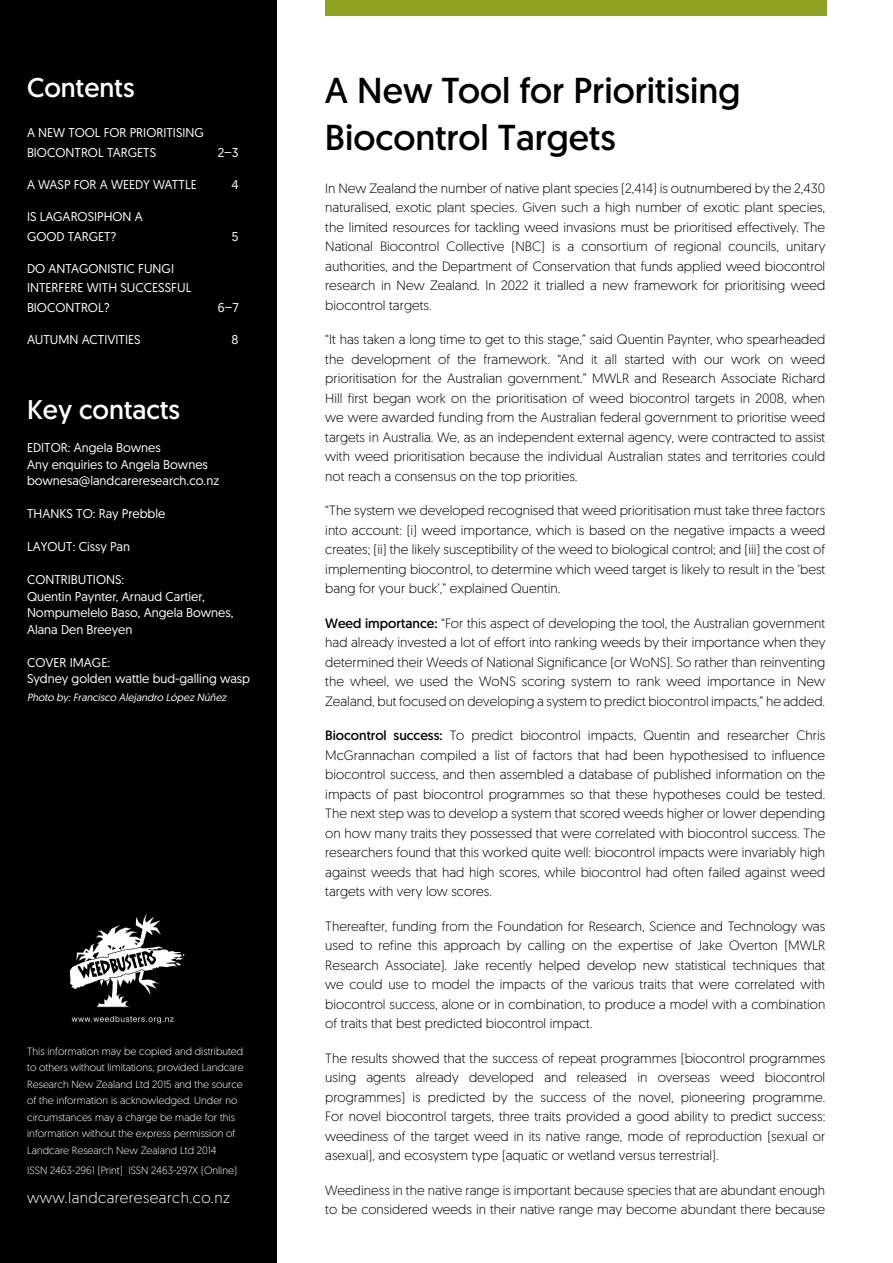
<style>
.page{position:relative;width:893px;height:1263px;background:#fff}
.page>*{position:absolute;margin:0;border:0;box-sizing:border-box;transform-origin:0 0}
.t1{font:36px/46.5px "Geomanist";color:#000}
.t2{font:27px "Geomanist";color:#fff}
.t3{font:300 15.3px "Geomanist";letter-spacing:.03em;color:#fff}
.t4{font:300 13.5px/19.5px "Geomanist";color:#000;text-align:justify}
.t5{font:12.75px/16.5px "Geomanist";color:#fff}
.t6{font:300 10.5px/16.5px "Geomanist";color:#fff}
.t7{font:italic 10.5px "Geomanist";color:#fff}
.s1{font-weight:400}
</style>
<div class="page">
<div style="left:0;top:0;width:276px;height:1263px;background:#000"></div>
<svg style="left:136px;top:913px;width:11px;height:26px"></svg>
<div style="left:325px;top:0;width:502px;height:16px;background:#8ea121"></div>
<h2 class="t2" style="left:27px;top:70px;width:109px">Contents</h2>
<p class="t5" style="left:27px;top:122px;width:178px;line-height:19.5px">A NEW TOOL FOR PRIORITISING<br>BIOCONTROL TARGETS</p>
<p class="t5" style="left:218px;top:143px;width:22px">2–3</p>
<p class="t5" style="left:27px;top:176px;width:171px">A WASP FOR A WEEDY WATTLE</p>
<p class="t5" style="left:231px;top:176px;width:9px">4</p>
<p class="t5" style="left:27px;top:206px;width:117px;line-height:19.5px">IS LAGAROSIPHON A<br>GOOD TARGET?</p>
<p class="t5" style="left:232px;top:227px;width:8px">5</p>
<p class="t5" style="left:27px;top:258px;width:166px;line-height:19.5px">DO ANTAGONISTIC FUNGI<br>INTERFERE WITH SUCCESSFUL<br>BIOCONTROL?</p>
<p class="t5" style="left:218px;top:299px;width:22px">6–7</p>
<p class="t5" style="left:27px;top:331px;width:115px">AUTUMN ACTIVITIES</p>
<p class="t5" style="left:231px;top:331px;width:8px">8</p>
<h2 class="t2" style="left:27px;top:392px;width:154px">Key contacts</h2>
<p class="t5" style="left:27px;top:439px;width:194px">EDITOR: Angela Bownes<br>Any enquiries to Angela Bownes bownesa@landcareresearch.co.nz</p>
<p class="t5" style="left:27px;top:505px;width:140px">THANKS TO: Ray Prebble</p>
<p class="t5" style="left:27px;top:538px;width:105px">LAYOUT: Cissy Pan</p>
<p class="t5" style="left:27px;top:571px;width:208px">CONTRIBUTIONS:<br>Quentin Paynter, Arnaud Cartier,<br>Nompumelelo Baso, Angela Bownes,<br>Alana Den Breeyen</p>
<p class="t5" style="left:27px;top:653px;width:225px">COVER IMAGE:<br>Sydney golden wattle bud-galling wasp</p>
<p class="t7" style="left:27px;top:690px;width:203px">Photo by:Francisco Alejandro López Núñez</p>
<p class="t6" style="left:27px;top:1042px;width:218px">This information may be copied and distributed to others without limitations, provided Landcare Research New Zealand Ltd 2015 and the source of the information is acknowledged. Under no circumstances may a charge be made for this information without the express permission of Landcare Research New Zealand Ltd 2014</p>
<p class="t6" style="left:27px;top:1162px;width:211px">ISSN 2463-2961 (Print) ISSN 2463-297X (Online)</p>
<p class="t3" style="left:27px;top:1188px;width:205px">www.landcareresearch.co.nz</p>
<h1 class="t1" style="left:325px;top:67px;width:417px">A New Tool for Prioritising<br>Biocontrol Targets</h1>
<p class="t4" style="left:325px;top:178px;width:501px">In New Zealand the number of native plant species (2,414) is outnumbered by the 2,430 naturalised, exotic plant species. Given such a high number of exotic plant species, the limited resources for tackling weed invasions must be prioritised effectively. The National Biocontrol Collective (NBC) is a consortium of regional councils, unitary authorities, and the Department of Conservation that funds applied weed biocontrol research in New Zealand. In 2022 it trialled a new framework for prioritising weed biocontrol targets.</p>
<p class="t4" style="left:325px;top:329px;width:501px">“It has taken a long time to get to this stage,” said Quentin Paynter, who spearheaded the development of the framework. “And it all started with our work on weed prioritisation for the Australian government.” MWLR and Research Associate Richard Hill first began work on the prioritisation of weed biocontrol targets in 2008, when we were awarded funding from the Australian federal government to prioritise weed targets in Australia. We, as an independent external agency, were contracted to assist with weed prioritisation because the individual Australian states and territories could not reach a consensus on the top priorities.</p>
<p class="t4" style="left:325px;top:500px;width:501px">“The system we developed recognised that weed prioritisation must take three factors into account: (i) weed importance, which is based on the negative impacts a weed creates; (ii) the likely susceptibility of the weed to biological control; and (iii) the cost of implementing biocontrol, to determine which weed target is likely to result in the ‘best bang for your buck’,” explained Quentin.</p>
<p class="t4" style="left:325px;top:613px;width:501px"><span class="s1">Weed importance:</span> “For this aspect of developing the tool, the Australian government had already invested a lot of effort into ranking weeds by their importance when they determined their Weeds of National Significance (or WoNS). So rather than reinventing the wheel, we used the WoNS scoring system to rank weed importance in New Zealand, but focused on developing a system to predict biocontrol impacts,” he added.</p>
<p class="t4" style="left:325px;top:725px;width:501px"><span class="s1">Biocontrol success:</span> To predict biocontrol impacts, Quentin and researcher Chris McGrannachan compiled a list of factors that had been hypothesised to influence biocontrol success, and then assembled a database of published information on the impacts of past biocontrol programmes so that these hypotheses could be tested.<br>The next step was to develop a system that scored weeds higher or lower depending on how many traits they possessed that were correlated with biocontrol success. The researchers found that this worked quite well: biocontrol impacts were invariably high against weeds that had high scores, while biocontrol had often failed against weed targets with very low scores.</p>
<p class="t4" style="left:325px;top:916px;width:501px">Thereafter, funding from the Foundation for Research, Science and Technology was used to refine this approach by calling on the expertise of Jake Overton (MWLR Research Associate). Jake recently helped develop new statistical techniques that we could use to model the impacts of the various traits that were correlated with biocontrol success, alone or in combination, to produce a model with a combination of traits that best predicted biocontrol impact.</p>
<p class="t4" style="left:325px;top:1048px;width:502px">The results showed that the success of repeat programmes (biocontrol programmes using agents already developed and released in overseas weed biocontrol programmes) is predicted by the success of the novel, pioneering programme.<br>For novel biocontrol targets, three traits provided a good ability to predict success: weediness of the target weed in its native range, mode of reproduction (sexual or asexual), and ecosystem type (aquatic or wetland versus terrestrial).</p>
<p class="t4" style="left:325px;top:1180px;width:501px">Weediness in the native range is important because species that are abundant enough to be considered weeds in their native range may become abundant there because</p>
</div>
